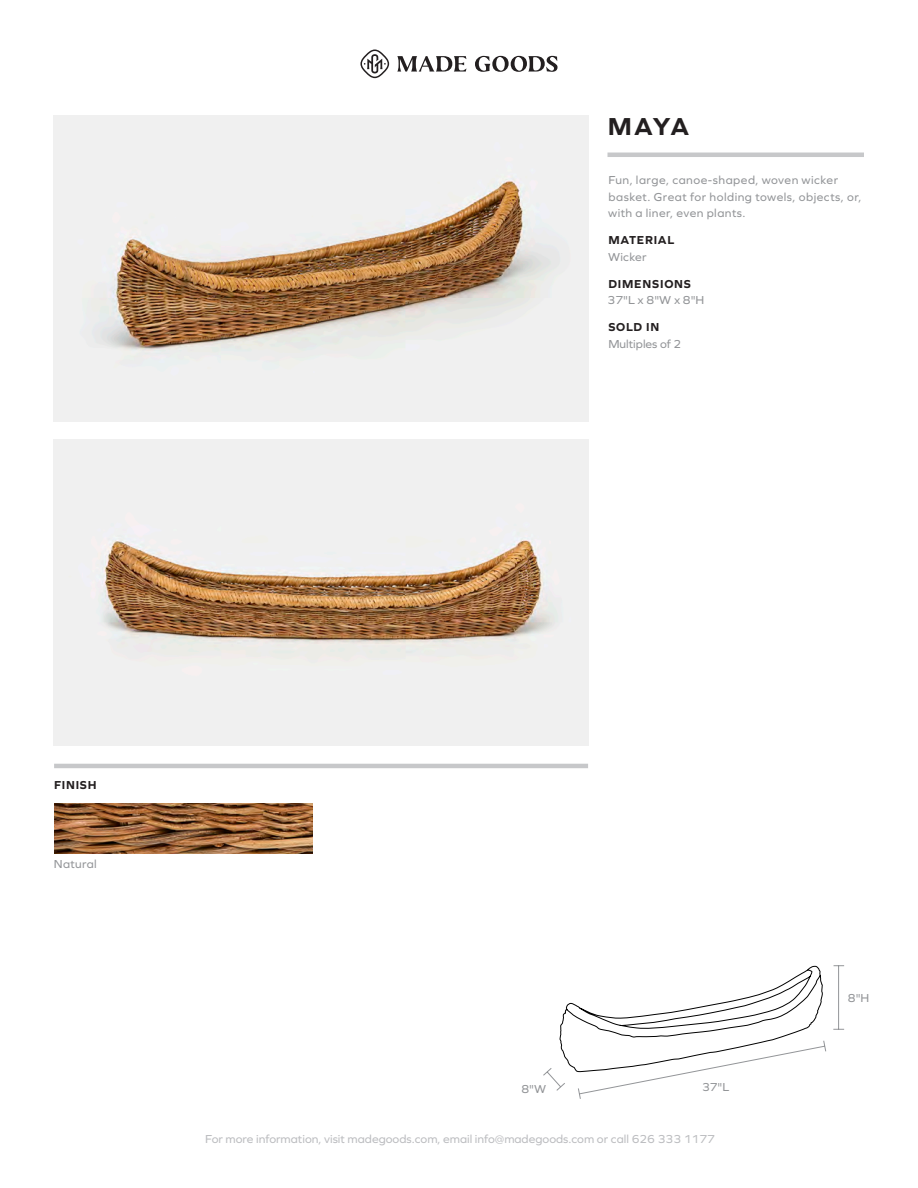
<style>
.page{position:relative;width:918px;height:1188px;background:#fff}
.page>*{position:absolute;margin:0;border:0;box-sizing:border-box;transform-origin:0 0}
.t1{font:700 25.5px "Graphie";color:#231f20}
.t2{font:12px/16.5px "Graphie";letter-spacing:.035em;color:#939598}
.t3{font:12px "Graphie";color:#bcbdc0}
.t4{font:700 12px "Graphie";letter-spacing:.065em;color:#231f20}
.t5{font:12px "Graphie";color:#939598}
</style>
<div class="page">
<hr style="left:608px;top:153px;width:256px;height:4px;background:#c7c8ca">
<svg style="left:397px;top:56px;width:161px;height:16px"></svg>
<svg style="left:360px;top:50px;width:29px;height:28px"></svg>
<hr style="left:54px;top:764px;width:534px;height:4px;background:#c7c8ca">
<img style="left:54px;top:116px;width:534px;height:305px">
<img style="left:54px;top:440px;width:534px;height:305px">
<hr style="left:838px;top:966px;width:1px;height:63px;background:#939598">
<img style="left:54px;top:803px;width:258px;height:51px">
<svg style="left:543px;top:965px;width:284px;height:134px"></svg>
<p class="t1" style="left:608px;top:111px;width:83px">MAYA</p>
<p class="t2" style="left:608px;top:172px;width:255px">Fun, large, canoe-shaped, woven wicker basket. Great for holding towels, objects, or, with a liner, even plants.</p>
<p class="t4" style="left:608px;top:233px;width:67px">MATERIAL</p>
<p class="t2" style="left:608px;top:248px;width:40px">Wicker</p>
<p class="t4" style="left:608px;top:277px;width:84px">DIMENSIONS</p>
<p class="t2" style="left:608px;top:292px;width:98px">37"L x 8"W x 8"H</p>
<p class="t4" style="left:608px;top:320px;width:52px">SOLD IN</p>
<p class="t5" style="left:608px;top:337px;width:75px">Multiples of 2</p>
<p class="t4" style="left:54px;top:778px;width:44px">FINISH</p>
<p class="t2" style="left:54px;top:855px;width:44px">Natural</p>
<p class="t2" style="left:521px;top:1081px;width:26px">8"W</p>
<p class="t2" style="left:702px;top:1078px;width:29px">37"L</p>
<p class="t3" style="left:205px;top:1132px;width:511px">For more information, visit madegoods.com, email info@madegoods.com or call 626 333 1177</p>
<p class="t2" style="left:848px;top:989px;width:23px">8"H</p>
</div>
